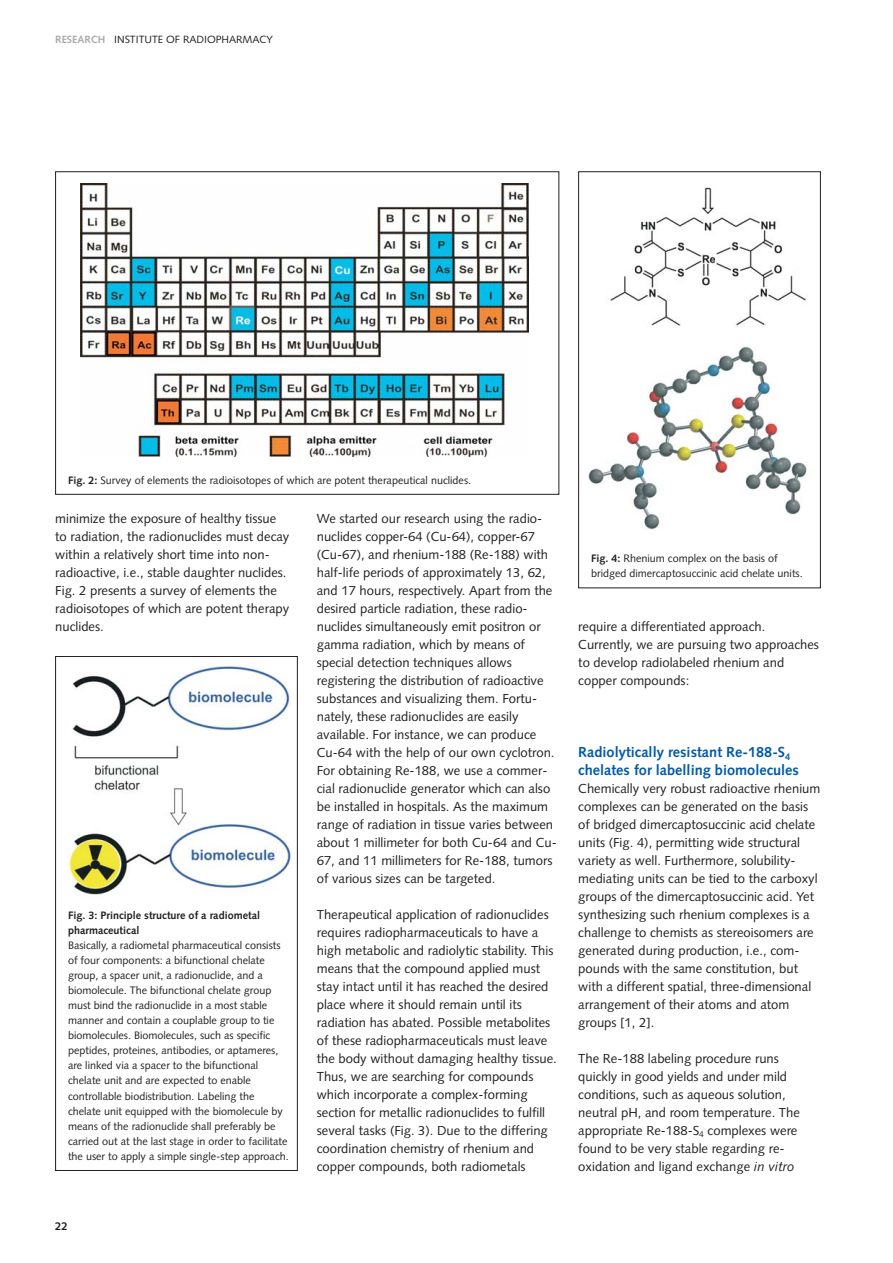
<style>
.page{position:relative;width:893px;height:1263px;background:#fff}
.page>*{position:absolute;margin:0;border:0;box-sizing:border-box;transform-origin:0 0}
.t1{font:700 14.55px/18px "Syntax LT";color:#005aaa}
.t2{font:13.05px/18px "Syntax LT";color:#231f20}
.t3{font:700 11.25px "Syntax LT";color:#231f20}
.t4{font:10.8px/15px "Syntax LT";color:#231f20}
.t5{font:700 10.8px/15px "Syntax LT";color:#231f20}
.t6{font:10.5px "Syntax LT";color:#231f20}
.s1{font-weight:700;color:#a7a9ac}
.s2{font-weight:700}
.s3{font-style:italic}
</style>
<div class="page">
<img style="left:588px;top:187px;width:219px;height:342px">
<div style="left:578px;top:171px;width:243px;height:417px;border:1px solid #231f20"></div>
<img style="left:67px;top:664px;width:224px;height:231px">
<div style="left:55px;top:656px;width:243px;height:515px;border:1px solid #231f20"></div>
<img style="left:80px;top:184px;width:448px;height:272px">
<div style="left:55px;top:171px;width:504px;height:324px;border:1px solid #231f20"></div>
<p class="t6" style="left:55px;top:35px;width:219px"><span class="s1">RESEARCH</span> INSTITUTE OF RADIOPHARMACY</p>
<p class="t4" style="left:68px;top:473px;width:405px"><span class="s2">Fig. 2:</span> Survey of elements the radioisotopes of which are potent therapeutical nuclides.</p>
<p class="t2" style="left:55px;top:511px;width:236px">minimize the exposure of healthy tissue to radiation, the radionuclides must decay within a relatively short time into non&shy;radioactive, i.e., stable daughter nuclides.<br>Fig. 2 presents a survey of elements the radioisotopes of which are potent therapy nuclides.</p>
<p class="t2" style="left:317px;top:511px;width:242px">We started our research using the radio&shy;nuclides copper-64 (Cu-64), copper-67 (Cu-67), and rhenium-188 (Re-188) with half-life periods of approximately 13, 62, and 17 hours, respectively. Apart from the desired particle radiation, these radio&shy;nuclides simultaneously emit positron or gamma radiation, which by means of special detection techniques allows registering the distribution of radioactive substances and visualizing them. Fortu&shy;nately, these radionuclides are easily available. For instance, we can produce Cu-64 with the help of our own cyclotron.<br>For obtaining Re-188, we use a commer&shy;cial radionuclide generator which can also be installed in hospitals. As the maximum range of radiation in tissue varies between about 1 millimeter for both Cu-64 and Cu-67, and 11 millimeters for Re-188, tumors of various sizes can be targeted.</p>
<p class="t2" style="left:317px;top:907px;width:242px">Therapeutical application of radionuclides requires radiopharmaceuticals to have a high metabolic and radiolytic stability. This means that the compound applied must stay intact until it has reached the desired place where it should remain until its radiation has abated. Possible metabolites of these radiopharmaceuticals must leave the body without damaging healthy tissue.<br>Thus, we are searching for compounds which incorporate a complex-forming section for metallic radionuclides to fulfill several tasks (Fig. 3). Due to the differing coordination chemistry of rhenium and copper compounds, both radiometals</p>
<p class="t5" style="left:68px;top:909px;width:194px">Fig. 3: Principle structure of a radiometal pharmaceutical</p>
<p class="t4" style="left:68px;top:939px;width:222px">Basically, a radiometal pharmaceutical consists of four components: a bifunctional chelate group, a spacer unit, a radionuclide, and a biomolecule. The bifunctional chelate group must bind the radionuclide in a most stable manner and contain a couplable group to tie biomolecules. Biomolecules, such as specific peptides, proteines, antibodies, or aptameres, are linked via a spacer to the bifunctional chelate unit and are expected to enable controllable biodistribution. Labeling the chelate unit equipped with the biomolecule by means of the radionuclide shall preferably be carried out at the last stage in order to facilitate the user to apply a simple single-step approach.</p>
<p class="t3" style="left:55px;top:1221px;width:14px">22</p>
<p class="t4" style="left:591px;top:552px;width:213px"><span class="s2">Fig. 4:</span> Rhenium complex on the basis of bridged dimercaptosuccinic acid chelate units.</p>
<p class="t2" style="left:578px;top:619px;width:242px">require a differentiated approach.<br>Currently, we are pursuing two approaches to develop radiolabeled rhenium and copper compounds:</p>
<p class="t1" style="left:578px;top:744px;width:222px">Radiolytically resistant Re-188-S<sub>4 </sub>chelates for labelling biomolecules</p>
<p class="t2" style="left:578px;top:781px;width:244px">Chemically very robust radioactive rhenium complexes can be generated on the basis of bridged dimercaptosuccinic acid chelate units (Fig. 4), permitting wide structural variety as well. Furthermore, solubility&shy;mediating units can be tied to the carboxyl groups of the dimercaptosuccinic acid. Yet synthesizing such rhenium complexes is a challenge to chemists as stereoisomers are generated during production, i.e., com&shy;pounds with the same constitution, but with a different spatial, three-dimensional arrangement of their atoms and atom groups [1, 2].</p>
<p class="t2" style="left:578px;top:1051px;width:223px">The Re-188 labeling procedure runs quickly in good yields and under mild conditions, such as aqueous solution, neutral pH, and room temperature. The appropriate Re-188-S<sub>4</sub> complexes were found to be very stable regarding re&shy;oxidation and ligand exchange <span class="s3">in vitro</span></p>
</div>
